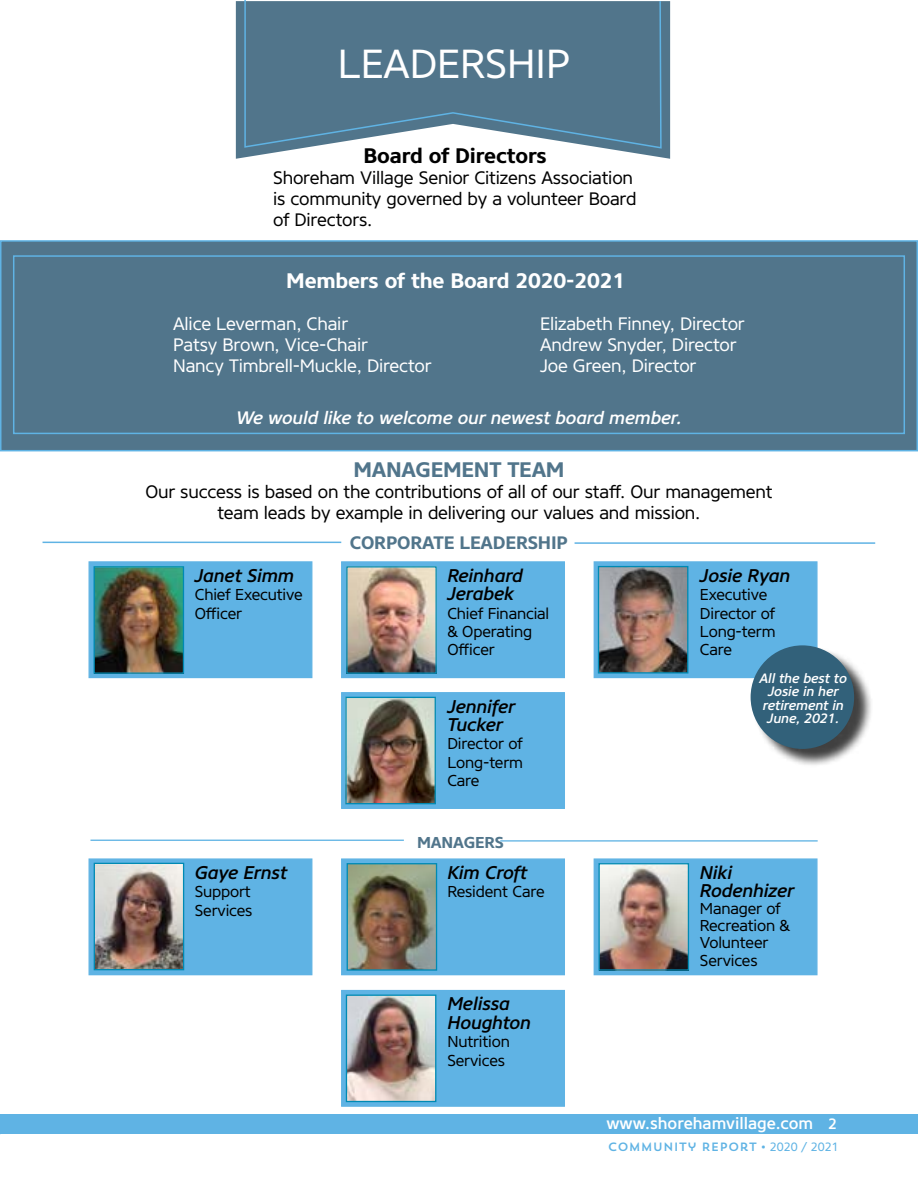
<style>
.page{position:relative;width:918px;height:1188px;background:#fff}
.page>*{position:absolute;margin:0;border:0;box-sizing:border-box;transform-origin:0 0}
.t1{font:40.5px "Core Sans N45";color:#fff}
.t2{font:700 21px "Core Sans N65";letter-spacing:-.01em;color:#fff}
.t3{font:700 21px "Core Sans N65";letter-spacing:-.01em;color:#000}
.t4{font:700 21px "Core Sans N65";letter-spacing:-.01em;color:#51758b}
.t5{font:italic 500 18.3px/18.3px "Core Sans N55";letter-spacing:-.01em;color:#000}
.t6{font:18px/21px "Core Sans N45";letter-spacing:-.01em;color:#000}
.t7{font:18px/21px "Core Sans N45";letter-spacing:-.01em;color:#fff}
.t8{font:italic 500 18px "Core Sans N55";letter-spacing:-.01em;color:#fff}
.t9{font:700 18px "Core Sans N65";letter-spacing:-.01em;color:#51758b}
.t10{font:500 16.5px "Core Sans N55";color:#fff}
.t11{font:15.75px/18.5px "Core Sans N45";letter-spacing:-.01em;color:#000}
.t12{font:700 15.75px "Core Sans N65";letter-spacing:-.01em;color:#51758b}
.t13{font:italic 500 13.5px/13.5px "Core Sans N55";letter-spacing:-.01em;color:#fff;text-align:center}
.t14{font:12px "Trend Sans One";color:#5fb3e4}
.s1{font-size:15px}
.s2{font-family:"Core Sans N45"}
</style>
<div class="page">
<div style="left:1px;top:241px;width:916px;height:210px;background:#51758b"></div>
<div style="left:0;top:240px;width:918px;height:211px;border:2px solid #5fb3e4"></div>
<div style="left:0;top:1115px;width:918px;height:19px;background:#5fb3e4"></div>
<img style="left:0;top:82px;width:1px;height:496px">
<svg style="left:236px;top:1px;width:434px;height:158px"></svg>
<svg style="left:244px;top:0;width:418px;height:150px;background:#5e8095"></svg>
<div style="left:13px;top:255px;width:892px;height:179px;border:2px solid #5fb3e4"></div>
<div style="left:341px;top:990px;width:224px;height:117px;background:#5fb3e4;border:1px solid #5fb3e4"></div>
<img style="left:348px;top:997px;width:86px;height:103px">
<div style="left:346px;top:995px;width:90px;height:107px;border:1px solid #008ab3"></div>
<div style="left:594px;top:858px;width:224px;height:117px;background:#5fb3e4;border:1px solid #5fb3e4"></div>
<img style="left:600px;top:865px;width:87px;height:104px">
<div style="left:598px;top:863px;width:91px;height:108px;border:1px solid #008ab3"></div>
<div style="left:89px;top:561px;width:223px;height:117px;background:#5fb3e4;border:1px solid #5fb3e4"></div>
<img style="left:96px;top:568px;width:86px;height:104px">
<div style="left:94px;top:566px;width:90px;height:108px;border:1px solid #008ab3"></div>
<div style="left:341px;top:561px;width:224px;height:117px;background:#5fb3e4;border:1px solid #5fb3e4"></div>
<img style="left:348px;top:568px;width:87px;height:104px">
<div style="left:346px;top:566px;width:91px;height:108px;border:1px solid #008ab3"></div>
<div style="left:594px;top:561px;width:224px;height:117px;background:#5fb3e4;border:1px solid #5fb3e4"></div>
<img style="left:600px;top:568px;width:86px;height:104px">
<div style="left:598px;top:566px;width:90px;height:108px;border:1px solid #008ab3"></div>
<div style="left:341px;top:858px;width:224px;height:117px;background:#5fb3e4;border:1px solid #5fb3e4"></div>
<img style="left:349px;top:865px;width:86px;height:104px">
<div style="left:347px;top:863px;width:90px;height:108px;border:1px solid #008ab3"></div>
<div style="left:89px;top:858px;width:223px;height:117px;background:#5fb3e4;border:1px solid #5fb3e4"></div>
<img style="left:96px;top:865px;width:86px;height:103px">
<div style="left:94px;top:863px;width:90px;height:107px;border:1px solid #008ab3"></div>
<hr style="left:43px;top:542px;width:298px;height:1px;background:#5fb3e4">
<hr style="left:575px;top:542px;width:300px;height:2px;background:#5fb3e4">
<hr style="left:90px;top:840px;width:314px;height:1px;background:#5fb3e4">
<hr style="left:500px;top:840px;width:318px;height:2px;background:#5fb3e4">
<div style="left:341px;top:692px;width:224px;height:117px;background:#5fb3e4"></div>
<img style="left:347px;top:699px;width:87px;height:103px">
<div style="left:345px;top:697px;width:91px;height:107px;border:1px solid #008ab3"></div>
<div style="left:753px;top:648px;width:120px;height:120px;background:#000;opacity:.75"></div>
<div style="left:751px;top:645px;width:103px;height:104px;background:#32617a;border-radius:50%"></div>
<h1 class="t1" style="left:338px;top:38px;width:234px">LEADERSHIP</h1>
<p class="t3" style="left:364px;top:142px;width:185px">Board of Directors</p>
<p class="t6" style="left:273px;top:168px;width:365px">Shoreham Village Senior Citizens Association is community governed by a volunteer Board of Directors.</p>
<p class="t2" style="left:286px;top:267px;width:340px">Members of the Board 2020-2021</p>
<p class="t7" style="left:173px;top:313px;width:260px">Alice Leverman, Chair<br>Patsy Brown, Vice-Chair<br>Nancy Timbrell-Muckle, Director</p>
<p class="t7" style="left:540px;top:313px;width:206px">Elizabeth Finney, Director<br>Andrew Snyder, Director<br>Joe Green, Director</p>
<p class="t8" style="left:236px;top:406px;width:447px">We would like to welcome our newest board member.</p>
<p class="t4" style="left:353px;top:456px;width:213px">MANAGEMENT TEAM</p>
<p class="t6" style="left:145px;top:482px;width:629px;text-align:center">Our success is based on the contributions of all of our staff. Our management team leads by example in delivering our values and mission.</p>
<p class="t9" style="left:350px;top:532px;width:220px">CORPORATE LEADERSHIP</p>
<p class="t5" style="left:195px;top:566px;width:101px">Janet Simm</p>
<p class="t11" style="left:195px;top:586px;width:109px">Chief Executive<br>Officer</p>
<p class="t5" style="left:195px;top:863px;width:94px">Gaye Ernst</p>
<p class="t11" style="left:195px;top:883px;width:59px">Support<br>Services</p>
<p class="t5" style="left:447px;top:566px;width:77px">Reinhard<br>Jerabek</p>
<p class="t11" style="left:447px;top:604px;width:103px">Chief Financial &amp; Operating<br>Officer</p>
<p class="t5" style="left:447px;top:697px;width:69px">Jennifer<br>Tucker</p>
<p class="t11" style="left:447px;top:735px;width:77px;text-align:justify">Director of Long-term Care</p>
<p class="t12" style="left:417px;top:832px;width:88px">MANAGERS</p>
<p class="t5" style="left:447px;top:863px;width:81px">Kim Croft</p>
<p class="t11" style="left:447px;top:883px;width:99px">Resident Care</p>
<p class="t5" style="left:447px;top:995px;width:85px">Melissa<br>Houghton</p>
<p class="t11" style="left:447px;top:1033px;width:64px">Nutrition<br>Services</p>
<p class="t5" style="left:700px;top:566px;width:92px">Josie Ryan</p>
<p class="t11" style="left:700px;top:586px;width:77px">Executive<br>Director of<br>Long-term<br>Care</p>
<p class="t13" style="left:760px;top:672px;width:89px">All the best to<br>Josie in her retirement in<br>June, 2021.</p>
<p class="t5" style="left:700px;top:863px;width:96px">Niki<br>Rodenhizer</p>
<p class="t11" style="left:700px;top:900px;width:92px;line-height:17.1px">Manager of<br>Recreation &amp;<br>Volunteer<br>Services</p>
<p class="t10" style="left:606px;top:1113px;width:232px">www.shorehamvillage.com <span class="s1">2</span></p>
<p class="t14" style="left:608px;top:1139px;width:232px">COMMUNITY REPORT <span class="s2">• 2020 / 2021</span></p>
</div>
